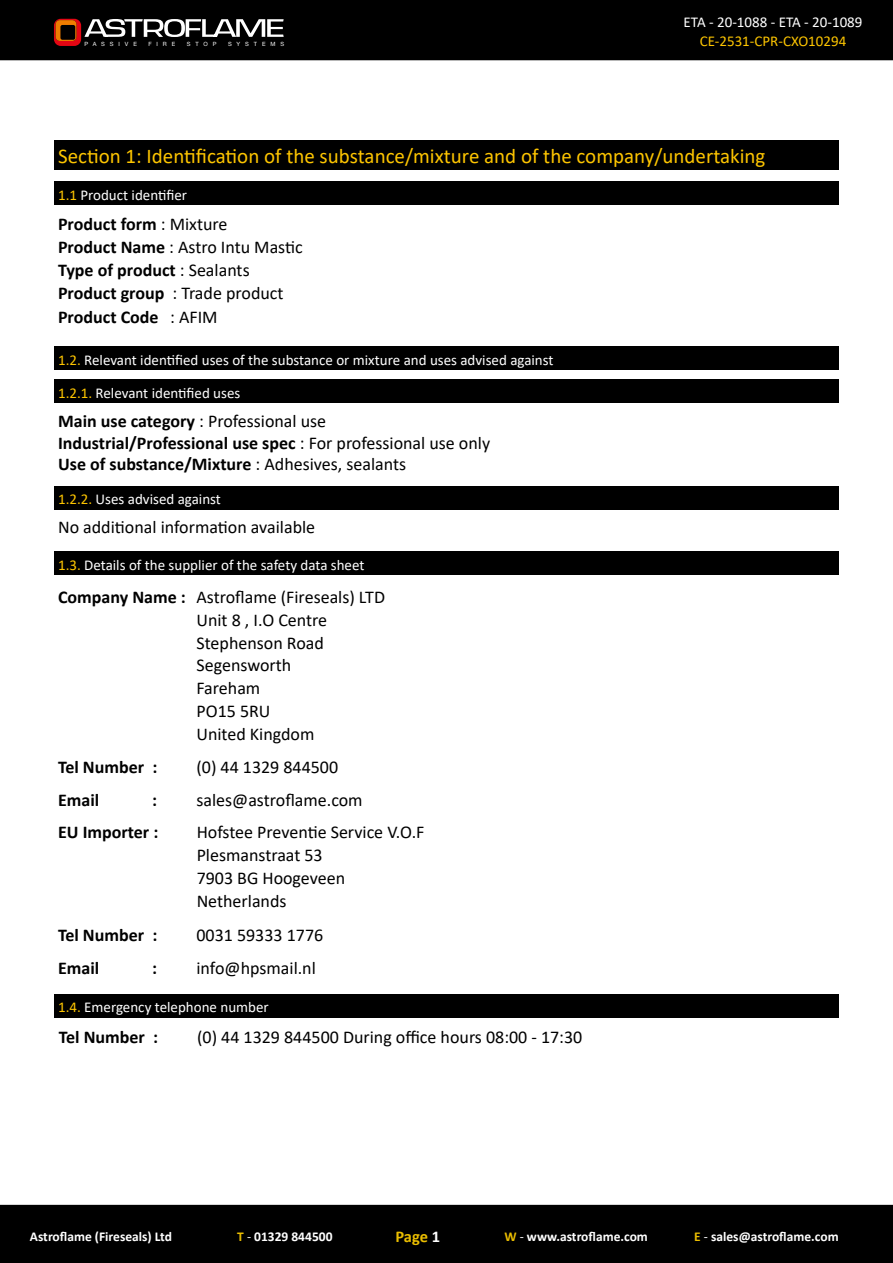
<style>
.page{position:relative;width:893px;height:1263px;background:#fff}
.page>*{position:absolute;margin:0;border:0;box-sizing:border-box;transform-origin:0 0}
.t1{font:21px "Calibri";color:#fdc500}
.t2{font:18px/22.8px "Calibri";color:#000}
.t3{font:700 18px/21.6px "Calibri";color:#000}
.t4{font:700 16.5px "Calibri";color:#ebbe00}
.t5{font:15px "Calibri";color:#fff}
.t6{font:15px "Calibri";color:#fdc500}
.t7{font:700 13.5px "Calibri";color:#fff}
.t8{font:5.85px "Helvetica Neue";letter-spacing:.84em;color:#fff}
.s1{color:#fdc500}
.s2{font-weight:400}
.s3{font-weight:700}
.s4{color:#ebbe00}
.s5{color:#fff}
</style>
<div class="page">
<div style="left:0;top:0;width:893px;height:60px;background:#000"></div>
<div style="left:0;top:1205px;width:893px;height:58px;background:#000"></div>
<svg style="left:54px;top:19px;width:230px;height:27px"></svg>
<div style="left:54px;top:140px;width:785px;height:30px;background:#000"></div>
<div style="left:54px;top:181px;width:785px;height:24px;background:#000"></div>
<div style="left:54px;top:347px;width:785px;height:23px;background:#000"></div>
<div style="left:54px;top:552px;width:785px;height:23px;background:#000"></div>
<div style="left:54px;top:994px;width:785px;height:23px;background:#000"></div>
<div style="left:54px;top:379px;width:785px;height:24px;background:#000"></div>
<div style="left:54px;top:486px;width:785px;height:23px;background:#000"></div>
<p class="t5" style="left:684px;top:12px;width:180px">ETA - 20-1088 - ETA - 20-1089</p>
<p class="t8" style="left:84px;top:40px;width:54px">PASSIVE</p>
<p class="t8" style="left:148px;top:40px;width:28px">FIRE</p>
<p class="t8" style="left:187px;top:40px;width:31px">STOP</p>
<p class="t8" style="left:228px;top:40px;width:58px">SYSTEMS</p>
<p class="t6" style="left:700px;top:30px;width:148px">CE-2531-CPR-CXO10294</p>
<p class="t1" style="left:58px;top:142px;width:709px">Section 1: Identification of the substance/mixture and of the company/undertaking</p>
<p class="t5" style="left:58px;top:184px;width:131px"><span class="s1">1.1</span> Product identifier</p>
<p class="t3" style="left:58px;top:213px;width:171px">Product form <span class="s2">: Mixture</span></p>
<p class="t2" style="left:58px;top:235px;width:246px"><span class="s3">Product Name</span> : Astro Intu Mastic</p>
<p class="t3" style="left:58px;top:259px;width:193px">Type of product <span class="s2">: Sealants</span></p>
<p class="t2" style="left:58px;top:281px;width:227px"><span class="s3">Product group</span> : Trade product</p>
<p class="t3" style="left:58px;top:305px;width:161px">Product Code <span class="s2">: AFIM</span></p>
<p class="t5" style="left:58px;top:350px;width:497px"><span class="s1">1.2.</span> Relevant identified uses of the substance or mixture and uses advised against</p>
<p class="t5" style="left:58px;top:383px;width:184px"><span class="s1">1.2.1.</span> Relevant identified uses</p>
<p class="t3" style="left:58px;top:410px;width:434px">Main use category <span class="s2">: Professional use<br></span>Industrial/Professional use spec <span class="s2">: For professional use only<br></span>Use of substance/Mixture <span class="s2">: Adhesives, sealants</span></p>
<p class="t5" style="left:58px;top:489px;width:164px"><span class="s1">1.2.2.</span> Uses advised against</p>
<p class="t2" style="left:58px;top:515px;width:259px">No additional information available</p>
<p class="t5" style="left:58px;top:555px;width:308px"><span class="s1">1.3.</span> Details of the supplier of the safety data sheet</p>
<p class="t2" style="left:196px;top:585px;width:190px;text-indent:-138px"><span class="s3">Company Name :</span> Astroflame (Fireseals) LTD<br>Unit 8 , I.O Centre<br>Stephenson Road<br>Segensworth<br>Fareham<br>PO15 5RU<br>United Kingdom</p>
<p class="t3" style="left:58px;top:756px;width:101px">Tel Number :</p>
<p class="t2" style="left:196px;top:755px;width:143px">(0) 44 1329 844500</p>
<p class="t3" style="left:58px;top:789px;width:43px">Email</p>
<p class="t3" style="left:152px;top:789px;width:6px">:</p>
<p class="t2" style="left:196px;top:789px;width:168px">sales@astroflame.com</p>
<p class="t3" style="left:58px;top:821px;width:102px">EU Importer :</p>
<p class="t2" style="left:197px;top:820px;width:229px">Hofstee Preventie Service V.O.F<br>Plesmanstraat 53<br>7903 BG Hoogeveen</p>
<p class="t2" style="left:197px;top:889px;width:91px">Netherlands</p>
<p class="t3" style="left:58px;top:923px;width:101px">Tel Number :</p>
<p class="t2" style="left:196px;top:923px;width:128px">0031 59333 1776</p>
<p class="t3" style="left:58px;top:957px;width:43px">Email</p>
<p class="t3" style="left:152px;top:957px;width:6px">:</p>
<p class="t2" style="left:196px;top:957px;width:121px">info@hpsmail.nl</p>
<p class="t5" style="left:58px;top:997px;width:212px"><span class="s1">1.4.</span> Emergency telephone number</p>
<p class="t3" style="left:59px;top:1026px;width:101px">Tel Number :</p>
<p class="t2" style="left:197px;top:1025px;width:387px">(0) 44 1329 844500 During office hours 08:00 - 17:30</p>
<p class="t7" style="left:30px;top:1227px;width:144px">Astroflame (Fireseals) Ltd</p>
<p class="t7" style="left:237px;top:1227px;width:97px"><span class="s4">T</span> <span class="s2">-</span> 01329 844500</p>
<p class="t4" style="left:395px;top:1225px;width:46px">Page <span class="s5">1</span></p>
<p class="t7" style="left:504px;top:1227px;width:145px"><span class="s4">W</span> <span class="s2">-</span> www.astroflame.com</p>
<p class="t7" style="left:694px;top:1227px;width:146px"><span class="s4">E</span> <span class="s2">-</span> sales@astroflame.com</p>
</div>
